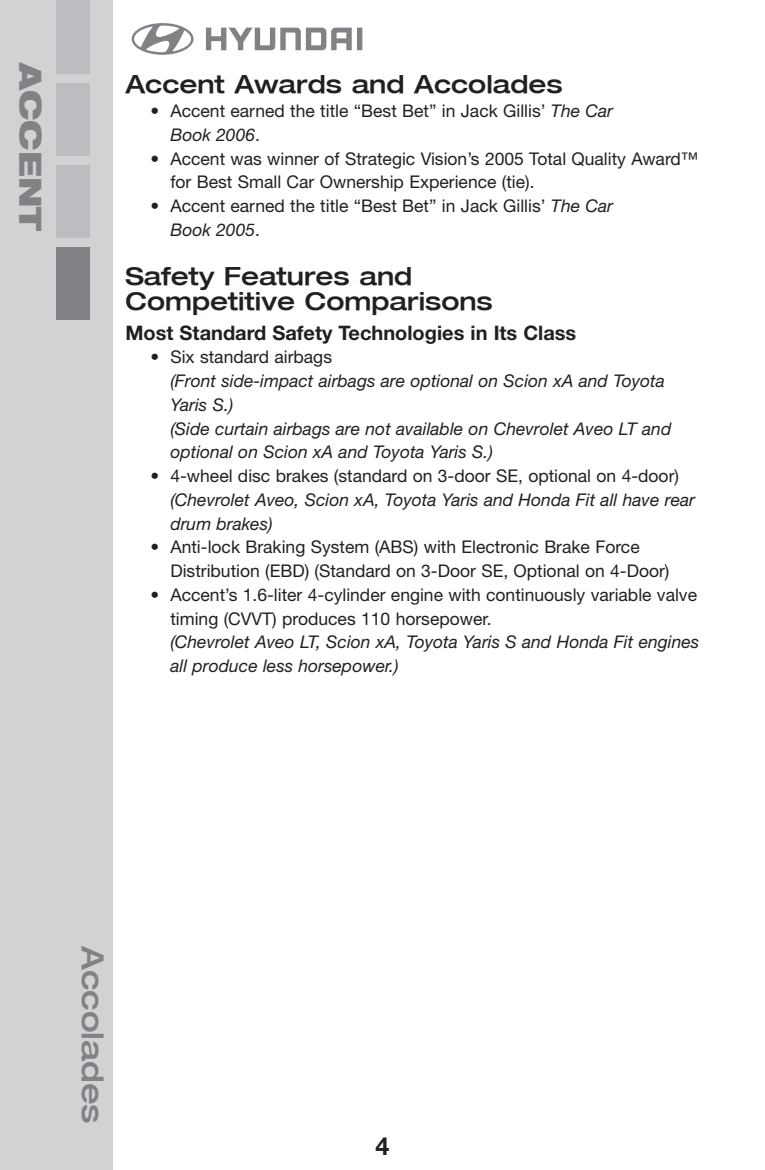
<style>
.page{position:relative;width:765px;height:1170px;background:#fff}
.page>*{position:absolute;margin:0;border:0;box-sizing:border-box;transform-origin:0 0}
.t1{font:500 expanded 30px "Helvetica Neue LT";color:#808285}
.t2{font:900 expanded 30px "Helvetica Neue LT";color:#808285}
.t3{font:500 expanded 25px/25px "Helvetica Neue LT";color:#231f20}
.t4{font:700 25px "Helvetica Neue";color:#231f20}
.t5{font:700 20px "Helvetica Neue";color:#231f20}
.t6{font:17.5px/23.8px "Helvetica Neue";color:#231f20}
.t7{font:italic 17.5px/23.8px "Helvetica Neue";color:#231f20}
.s1{font-style:italic}
</style>
<div class="page">
<div style="left:0;top:0;width:112px;height:1170px;background:#d1d2d4"></div>
<div style="left:56px;top:0;width:34px;height:73px;background:#bcbdc0"></div>
<div style="left:56px;top:83px;width:34px;height:73px;background:#bcbdc0"></div>
<div style="left:56px;top:165px;width:34px;height:73px;background:#bcbdc0"></div>
<div style="left:56px;top:248px;width:34px;height:72px;background:#808285"></div>
<svg style="left:132px;top:23px;width:230px;height:32px"></svg>
<h1 class="t2" style="left:50px;top:63px;width:169px;rotate:90deg">ACCENT</h1>
<h2 class="t3" style="left:125px;top:71px;width:439px">Accent Awards and Accolades</h2>
<p class="t6" style="left:170px;top:101px;width:444px;text-indent:-20px">• Accent earned the title “Best Bet” in Jack Gillis’ <span class="s1">The Car<br>Book 2006</span>.</p>
<p class="t6" style="left:170px;top:148px;width:529px;text-indent:-20px">• Accent was winner of Strategic Vision’s 2005 Total Quality Award™ for Best Small Car Ownership Experience (tie).</p>
<p class="t6" style="left:170px;top:196px;width:444px;text-indent:-20px">• Accent earned the title “Best Bet” in Jack Gillis’ <span class="s1">The Car<br>Book 2005</span>.</p>
<h2 class="t3" style="left:125px;top:263px;width:369px">Safety Features and<br>Competitive Comparisons</h2>
<p class="t5" style="left:125px;top:325px;width:452px">Most Standard Safety Technologies in Its Class</p>
<p class="t6" style="left:151px;top:347px;width:183px">• Six standard airbags</p>
<p class="t7" style="left:170px;top:371px;width:502px">(Front side-impact airbags are optional on Scion xA and Toyota Yaris S.)<br>(Side curtain airbags are not available on Chevrolet Aveo LT and optional on Scion xA and Toyota Yaris S.)</p>
<p class="t6" style="left:151px;top:466px;width:530px">• 4-wheel disc brakes (standard on 3-door SE, optional on 4-door)</p>
<p class="t7" style="left:170px;top:490px;width:526px">(Chevrolet Aveo, Scion xA, Toyota Yaris and Honda Fit all have rear drum brakes)</p>
<p class="t6" style="left:170px;top:537px;width:501px;text-indent:-20px">• Anti-lock Braking System (ABS) with Electronic Brake Force<br>Distribution (EBD) (Standard on 3-Door SE, Optional on 4-Door)</p>
<p class="t6" style="left:170px;top:585px;width:528px;text-indent:-20px">• Accent’s 1.6-liter 4-cylinder engine with continuously variable valve timing (CVVT) produces 110 horsepower.</p>
<p class="t7" style="left:170px;top:632px;width:530px">(Chevrolet Aveo LT, Scion xA, Toyota Yaris S and Honda Fit engines all produce less horsepower.)</p>
<h1 class="t1" style="left:112px;top:946px;width:180px;rotate:90deg">Accolades</h1>
<h2 class="t4" style="left:376px;top:1137px;width:15px">4</h2>
</div>
